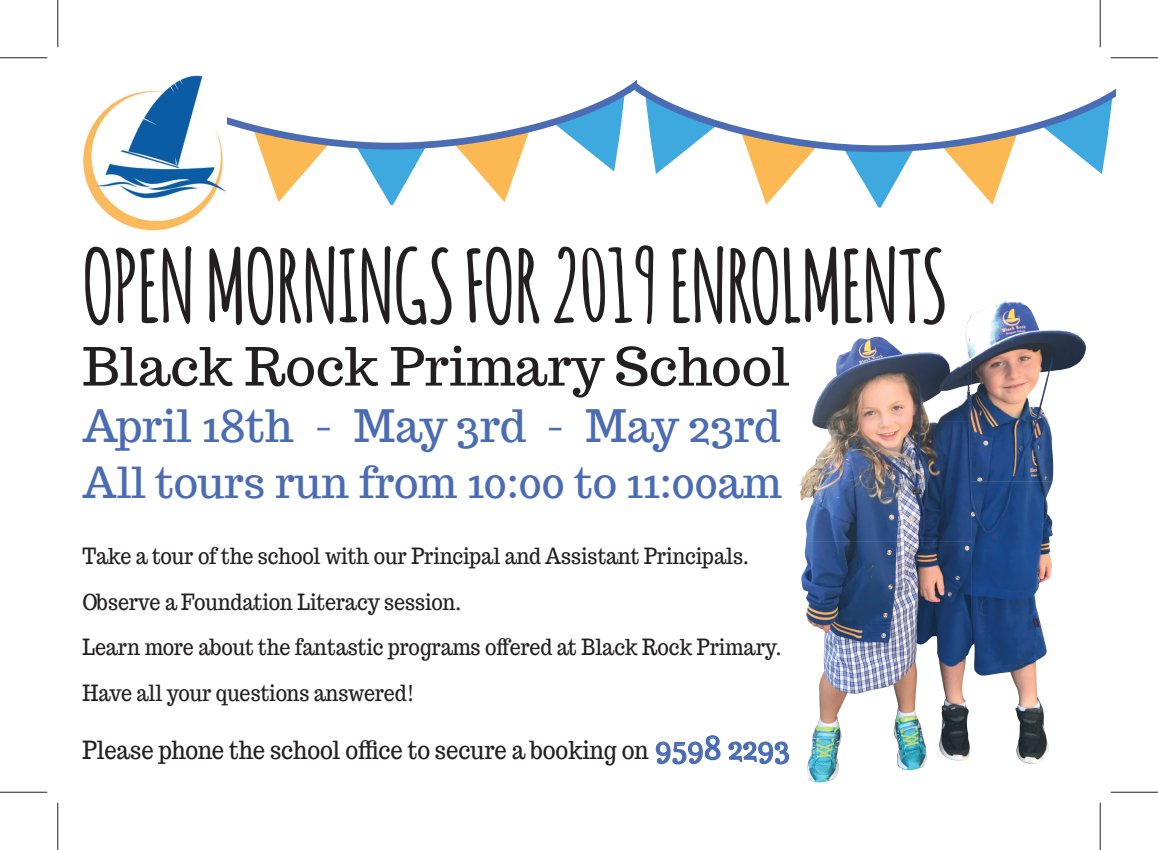
<style>
.page{position:relative;width:1158px;height:850px;background:#fff}
.page>*{position:absolute;margin:0;border:0;box-sizing:border-box;transform-origin:0 0}
.t1{font:700 98px "Amatic";color:#231f20}
.t2{font:52.5px "Trocchi";color:#231f20}
.t3{font:43.75px "Trocchi";color:#4a6cb4}
.t4{font:42px "Trocchi";color:#4a6cb4}
.t5{font:24.5px "Trocchi";color:#231f20;scale:.9 1}
.t6{font:21.88px/45.5px "Trocchi";color:#231f20;scale:.9 1}
.s1{font-size:31.5px;color:#4a6cb4}
</style>
<div class="page">
<svg style="left:227px;top:80px;width:888px;height:128px"></svg>
<img style="left:83px;top:76px;width:143px;height:154px">
<svg style="left:655px;top:735px;width:66px;height:30px"></svg>
<svg style="left:728px;top:741px;width:61px;height:24px"></svg>
<img style="left:812px;top:318px;width:158px;height:103px">
<img style="left:970px;top:301px;width:115px;height:180px">
<img style="left:798px;top:421px;width:173px;height:120px">
<img style="left:970px;top:481px;width:82px;height:181px">
<img style="left:801px;top:541px;width:170px;height:121px">
<img style="left:807px;top:662px;width:162px;height:120px">
<img style="left:974px;top:662px;width:74px;height:101px">
<hr style="left:0;top:57px;width:47px;height:1px;background:#231f20">
<hr style="left:1110px;top:57px;width:47px;height:1px;background:#231f20">
<hr style="left:0;top:792px;width:47px;height:1px;background:#231f20">
<hr style="left:1110px;top:792px;width:47px;height:1px;background:#231f20">
<hr style="left:57px;top:0;width:1px;height:47px;background:#231f20">
<hr style="left:57px;top:802px;width:1px;height:48px;background:#231f20">
<hr style="left:1099px;top:0;width:1px;height:47px;background:#231f20">
<hr style="left:1099px;top:802px;width:1px;height:48px;background:#231f20">
<h1 class="t1" style="left:83px;top:216px;width:865px">OPEN MORNINGS FOR 2019 ENROLMENTS</h1>
<h2 class="t2" style="left:83px;top:332px;width:708px">Black Rock Primary School</h2>
<h3 class="t3" style="left:83px;top:397px;width:699px">April 18th - May 3rd - May 23rd</h3>
<h3 class="t4" style="left:83px;top:455px;width:700px">All tours run from 10:00 to 11:00am</h3>
<p class="t6" style="left:83px;top:533px;width:778px">Take a tour of the school with our Principal and Assistant Principals.<br>Observe a Foundation Literacy session.<br>Learn more about the fantastic programs offered at Black Rock Primary.<br>Have all your questions answered!</p>
<p class="t5" style="left:83px;top:734px;width:787px">Please phone the school office to secure a booking on <span class="s1">9598 2293</span></p>
</div>
